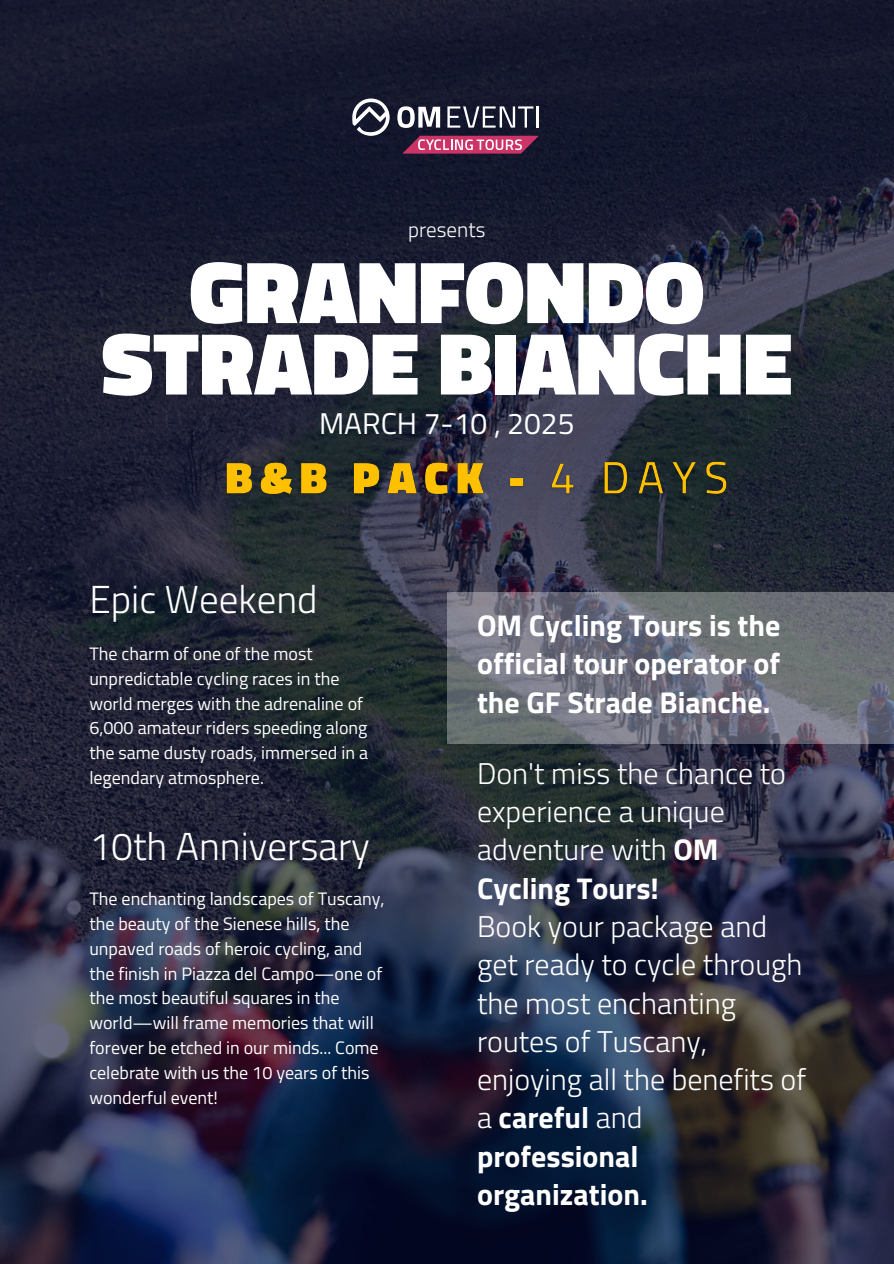
<style>
.page{position:relative;width:894px;height:1264px;background:#fff}
.page>*{position:absolute;margin:0;border:0;box-sizing:border-box;transform-origin:0 0}
.t1{font:900 89.25px/71.4px "Titillium Web";color:#fff;text-align:center}
.t2{font:300 39px "Titillium Web";color:#fff}
.t3{font:300 30px/38.2px "Titillium Web";color:#fff}
.t4{font:700 30px/38.2px "Titillium Web";color:#fff;text-align:justify}
.t5{font:30px "Titillium Web";color:#fff}
.t6{font:300 21px "Titillium Web";color:#fff}
.t7{font:18px/24.8px "Titillium Web";color:#fff}
.s1{font-weight:700}
</style>
<div class="page">
<img style="left:0;top:0;width:893px;height:1263px">
<svg style="left:397px;top:106px;width:43px;height:22px"></svg>
<svg style="left:447px;top:106px;width:86px;height:22px"></svg>
<hr style="left:536px;top:106px;width:2px;height:22px;background:#fff">
<svg style="left:352px;top:98px;width:37px;height:38px"></svg>
<svg style="left:402px;top:136px;width:136px;height:18px;background:#b95177"></svg>
<svg style="left:446px;top:592px;width:447px;height:152px;background:#6e717b"></svg>
<img style="left:220px;top:442px;width:517px;height:70px">
<h1 class="t6" style="left:408px;top:213px;width:79px">presents</h1>
<h5 class="t1" style="left:101px;top:254px;width:692px">GRANFONDO<br>STRADE BIANCHE</h5>
<p class="t5" style="left:319px;top:400px;width:257px">MARCH 7-10 , 2025</p>
<h4 class="t2" style="left:89px;top:569px;width:230px">Epic Weekend</h4>
<p class="t7" style="left:89px;top:641px;width:280px">The charm of one of the most unpredictable cycling races in the world merges with the adrenaline of<br>6,000 amateur riders speeding along the same dusty roads, immersed in a legendary atmosphere.</p>
<h3 class="t2" style="left:89px;top:816px;width:282px">10th Anniversary</h3>
<p class="t7" style="left:89px;top:886px;width:296px">The enchanting landscapes of Tuscany, the beauty of the Sienese hills, the unpaved roads of heroic cycling, and the finish in Piazza del Campo—one of the most beautiful squares in the world—will frame memories that will forever be etched in our minds... Come celebrate with us the 10 years of this wonderful event!</p>
<h6 class="t4" style="left:477px;top:606px;width:305px">OM Cycling Tours is the official tour operator of the GF Strade Bianche.</h6>
<p class="t3" style="left:477px;top:753px;width:330px">Don't miss the chance to experience a unique adventure with <span class="s1">OM<br>Cycling Tours!<br></span>Book your package and get ready to cycle through the most enchanting routes of Tuscany, enjoying all the benefits of a <span class="s1">careful</span> and <span class="s1">professional organization.</span></p>
</div>
